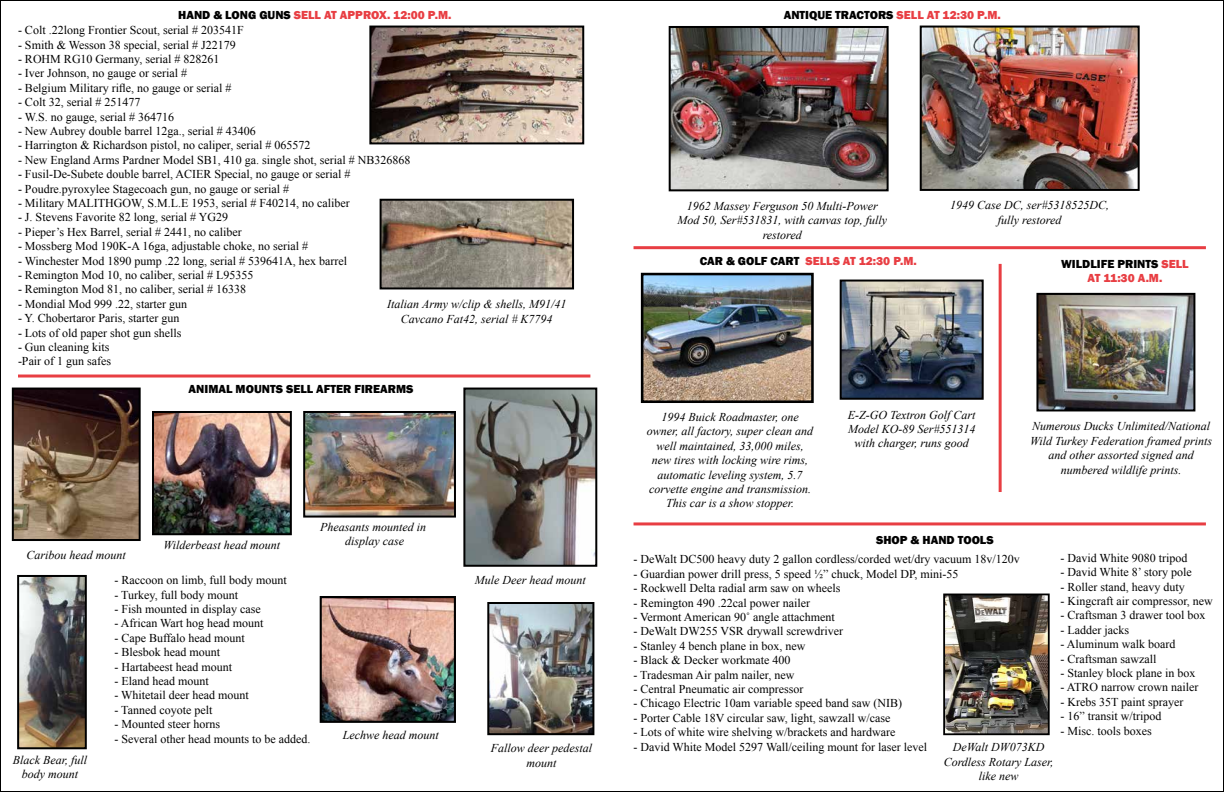
<style>
.page{position:relative;width:1224px;height:792px;background:#fff}
.page>*{position:absolute;margin:0;border:0;box-sizing:border-box;transform-origin:0 0}
.t1{font:12px/14.4px "Times New Roman";color:#000}
.t2{font:italic 12px/14.4px "Times New Roman";color:#000;text-align:center}
.t3{font:800 12px/14.4px "Franklin Gothic";color:#e83e43;text-align:center}
.t4{font:800 12px "Franklin Gothic";color:#000}
.s1{color:#000}
.s2{color:#e83e43}
</style>
<div class="page">
<img style="left:0;top:0;width:1224px;height:792px">
<p class="t3" style="left:178px;top:8px;width:275px"><span class="s1">HAND &amp; LONG GUNS</span> SELL AT APPROX. 12:00 P.M.</p>
<p class="t1" style="left:18px;top:23px;width:227px">- Colt .22long Frontier Scout, serial # 203541F</p>
<p class="t1" style="left:18px;top:37px;width:219px">- Smith &amp; Wesson 38 special, serial # J22179</p>
<p class="t1" style="left:18px;top:52px;width:203px">- ROHM RG10 Germany, serial # 828261</p>
<p class="t1" style="left:18px;top:66px;width:171px">- Iver Johnson, no gauge or serial #</p>
<p class="t1" style="left:18px;top:80px;width:215px">- Belgium Military rifle, no gauge or serial #</p>
<p class="t1" style="left:18px;top:95px;width:124px">- Colt 32, serial # 251477</p>
<p class="t1" style="left:18px;top:109px;width:158px">- W.S. no gauge, serial # 364716</p>
<p class="t1" style="left:18px;top:124px;width:239px">- New Aubrey double barrel 12ga., serial # 43406</p>
<p class="t1" style="left:18px;top:138px;width:294px">- Harrington &amp; Richardson pistol, no caliper, serial # 065572</p>
<p class="t1" style="left:18px;top:152px;width:394px">- New England Arms Pardner Model SB1, 410 ga. single shot, serial # NB326868</p>
<p class="t1" style="left:18px;top:167px;width:334px">- Fusil-De-Subete double barrel, ACIER Special, no gauge or serial #</p>
<p class="t1" style="left:18px;top:181px;width:273px">- Poudre.pyroxylee Stagecoach gun, no gauge or serial #</p>
<p class="t1" style="left:18px;top:196px;width:333px">- Military MALITHGOW, S.M.L.E 1953, serial # F40214, no caliber</p>
<p class="t1" style="left:18px;top:210px;width:212px">- J. Stevens Favorite 82 long, serial # YG29</p>
<p class="t1" style="left:18px;top:224px;width:225px">- Pieper’s Hex Barrel, serial # 2441, no caliber</p>
<p class="t1" style="left:18px;top:239px;width:292px">- Mossberg Mod 190K-A 16ga, adjustable choke, no serial #</p>
<p class="t1" style="left:18px;top:253px;width:331px">- Winchester Mod 1890 pump .22 long, serial # 539641A, hex barrel</p>
<p class="t1" style="left:18px;top:268px;width:237px">- Remington Mod 10, no caliber, serial # L95355</p>
<p class="t1" style="left:18px;top:282px;width:230px">- Remington Mod 81, no caliber, serial # 16338</p>
<p class="t1" style="left:18px;top:296px;width:171px">- Mondial Mod 999 .22, starter gun</p>
<p class="t1" style="left:18px;top:311px;width:163px">- Y. Chobertaror Paris, starter gun</p>
<p class="t1" style="left:18px;top:325px;width:165px">- Lots of old paper shot gun shells</p>
<p class="t1" style="left:18px;top:340px;width:95px">- Gun cleaning kits -Pair of 1 gun safes</p>
<p class="t4" style="left:189px;top:381px;width:226px">ANIMAL MOUNTS SELL AFTER FIREARMS</p>
<p class="t2" style="left:387px;top:297px;width:181px">Italian Army w/clip &amp; shells, M91/41<br>Cavcano Fat42, serial # K7794</p>
<p class="t2" style="left:27px;top:548px;width:101px">Caribou head mount</p>
<p class="t2" style="left:164px;top:538px;width:118px">Wilderbeast head mount</p>
<p class="t2" style="left:320px;top:519px;width:107px">Pheasants mounted in display case</p>
<p class="t2" style="left:475px;top:573px;width:112px">Mule Deer head mount</p>
<p class="t1" style="left:114px;top:573px;width:174px">- Raccoon on limb, full body mount</p>
<p class="t1" style="left:114px;top:587px;width:125px">- Turkey, full body mount</p>
<p class="t1" style="left:114px;top:602px;width:148px">- Fish mounted in display case</p>
<p class="t1" style="left:114px;top:616px;width:151px">- African Wart hog head mount</p>
<p class="t1" style="left:114px;top:630px;width:132px">- Cape Buffalo head mount</p>
<p class="t1" style="left:114px;top:645px;width:107px">- Blesbok head mount</p>
<p class="t1" style="left:114px;top:659px;width:119px">- Hartabeest head mount</p>
<p class="t1" style="left:114px;top:674px;width:96px">- Eland head mount</p>
<p class="t1" style="left:114px;top:688px;width:136px">- Whitetail deer head mount</p>
<p class="t1" style="left:114px;top:702px;width:99px">- Tanned coyote pelt</p>
<p class="t1" style="left:114px;top:717px;width:107px">- Mounted steer horns</p>
<p class="t1" style="left:114px;top:731px;width:197px">- Several other head mounts to be added.</p>
<p class="t2" style="left:343px;top:728px;width:97px">Lechwe head mount</p>
<p class="t2" style="left:491px;top:741px;width:103px">Fallow deer pedestal</p>
<p class="t2" style="left:13px;top:752px;width:76px">Black Bear, full</p>
<p class="t2" style="left:526px;top:755px;width:32px">mount</p>
<p class="t2" style="left:22px;top:767px;width:58px">body mount</p>
<p class="t4" style="left:784px;top:7px;width:218px">ANTIQUE TRACTORS <span class="s2">SELL AT 12:30 P.M.</span></p>
<p class="t2" style="left:677px;top:198px;width:211px">1962 Massey Ferguson 50 Multi-Power<br>Mod 50, Ser#531831, with canvas top, fully restored</p>
<p class="t2" style="left:950px;top:198px;width:161px">1949 Case DC, ser#5318525DC, fully restored</p>
<p class="t3" style="left:700px;top:254px;width:219px"><span class="s1">CAR &amp; GOLF CART</span> SELLS AT 12:30 P.M.</p>
<p class="t3" style="left:1061px;top:257px;width:129px"><span class="s1">WILDLIFE PRINTS</span> SELL<br>AT 11:30 A.M.</p>
<p class="t2" style="left:647px;top:409px;width:168px">1994 Buick Roadmaster, one owner, all factory, super clean and well maintained, 33,000 miles, new tires with locking wire rims, automatic leveling system, 5.7 corvette engine and transmission.<br>This car is a show stopper.</p>
<p class="t2" style="left:848px;top:407px;width:129px">E-Z-GO Textron Golf Cart<br>Model KO-89 Ser#551314 with charger, runs good</p>
<p class="t4" style="left:876px;top:532px;width:119px">SHOP &amp; HAND TOOLS</p>
<p class="t2" style="left:1030px;top:419px;width:183px">Numerous Ducks Unlimited/National<br>Wild Turkey Federation framed prints and other assorted signed and numbered wildlife prints.</p>
<p class="t1" style="left:634px;top:552px;width:388px">- DeWalt DC500 heavy duty 2 gallon cordless/corded wet/dry vacuum 18v/120v</p>
<p class="t1" style="left:634px;top:566px;width:326px">- Guardian power drill press, 5 speed ½” chuck, Model DP, mini-55</p>
<p class="t1" style="left:634px;top:581px;width:208px">- Rockwell Delta radial arm saw on wheels</p>
<p class="t1" style="left:634px;top:595px;width:178px">- Remington 490 .22cal power nailer</p>
<p class="t1" style="left:634px;top:610px;width:203px">- Vermont American 90˚ angle attachment</p>
<p class="t1" style="left:634px;top:624px;width:211px">- DeWalt DW255 VSR drywall screwdriver</p>
<p class="t1" style="left:634px;top:638px;width:173px">- Stanley 4 bench plane in box, new</p>
<p class="t1" style="left:634px;top:653px;width:158px">- Black &amp; Decker workmate 400</p>
<p class="t1" style="left:634px;top:667px;width:162px">- Tradesman Air palm nailer, new</p>
<p class="t1" style="left:634px;top:682px;width:171px">- Central Pneumatic air compressor</p>
<p class="t1" style="left:634px;top:696px;width:270px">- Chicago Electric 10am variable speed band saw (NIB)</p>
<p class="t1" style="left:634px;top:710px;width:258px">- Porter Cable 18V circular saw, light, sawzall w/case</p>
<p class="t1" style="left:634px;top:725px;width:263px">- Lots of white wire shelving w/brackets and hardware</p>
<p class="t1" style="left:634px;top:739px;width:295px">- David White Model 5297 Wall/ceiling mount for laser level</p>
<p class="t2" style="left:944px;top:740px;width:111px">DeWalt DW073KD<br>Cordless Rotary Laser, like new</p>
<p class="t1" style="left:1060px;top:550px;width:129px">- David White 9080 tripod</p>
<p class="t1" style="left:1060px;top:565px;width:133px">- David White 8’ story pole</p>
<p class="t1" style="left:1060px;top:579px;width:126px">- Roller stand, heavy duty</p>
<p class="t1" style="left:1060px;top:594px;width:154px">- Kingcraft air compressor, new</p>
<p class="t1" style="left:1060px;top:608px;width:146px">- Craftsman 3 drawer tool box</p>
<p class="t1" style="left:1060px;top:622px;width:70px">- Ladder jacks</p>
<p class="t1" style="left:1060px;top:637px;width:116px">- Aluminum walk board</p>
<p class="t1" style="left:1060px;top:651px;width:97px">- Craftsman sawzall</p>
<p class="t1" style="left:1060px;top:666px;width:136px">- Stanley block plane in box</p>
<p class="t1" style="left:1060px;top:680px;width:139px">- ATRO narrow crown nailer</p>
<p class="t1" style="left:1060px;top:694px;width:125px">- Krebs 35T paint sprayer</p>
<p class="t1" style="left:1060px;top:709px;width:102px">- 16” transit w/tripod</p>
<p class="t1" style="left:1060px;top:723px;width:93px">- Misc. tools boxes</p>
</div>
